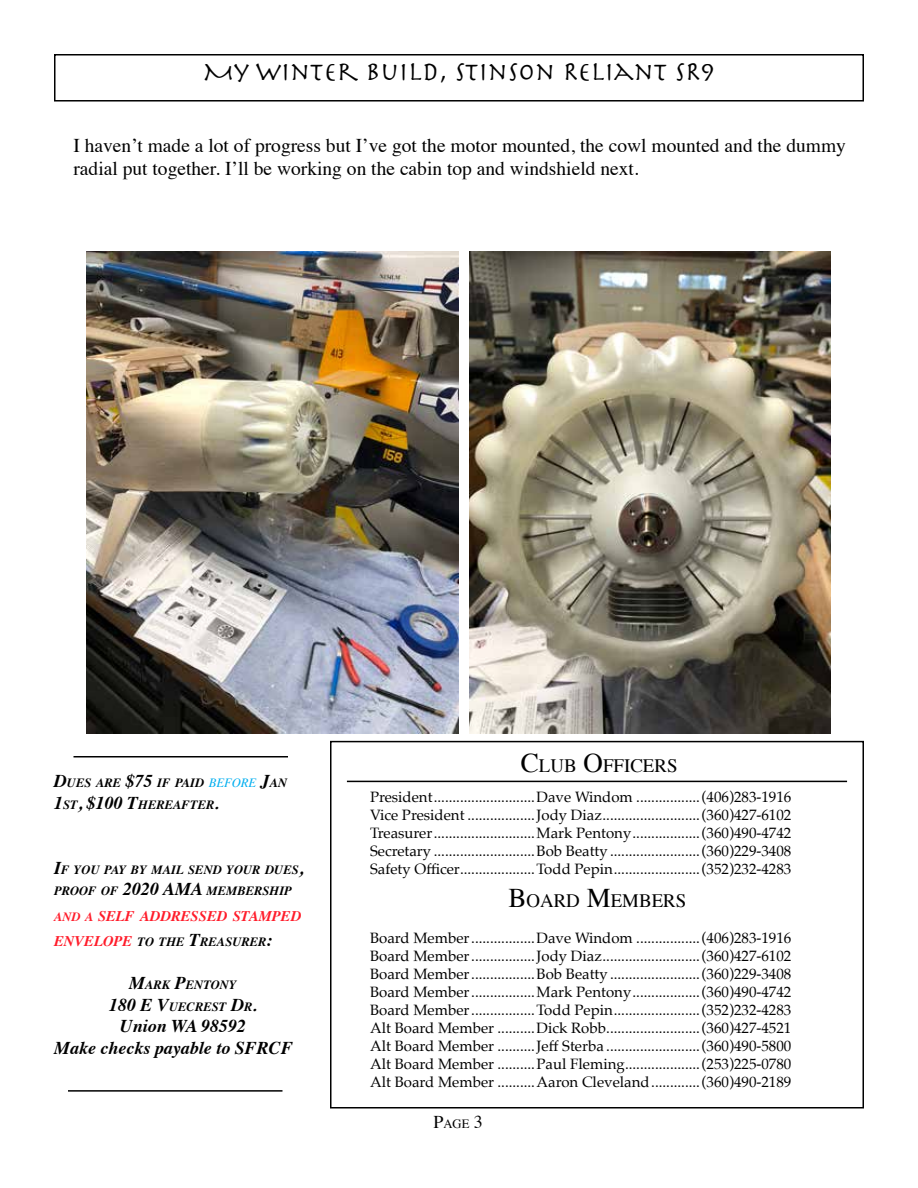
<style>
.page{position:relative;width:918px;height:1188px;background:#fff}
.page>*{position:absolute;margin:0;border:0;box-sizing:border-box;transform-origin:0 0}
.t1{font:27px "Herculanum";color:#000}
.t2{font:19.5px/23.4px "Times";color:#000}
.t3{font:18.9px "Times";color:#000}
.t4{font:italic 700 18px/21.6px "Times";color:#000}
.t5{font:15px/18px "Palatino";color:#000;text-align:justify}
.t6{font:italic 700 14.7px "Times";color:#ff1c2a}
.t7{font:italic 700 12.6px/21.6px "Times";color:#000}
.t8{font:12.6px "Times";color:#000}
.s1{font-size:18px}
.s2{font-weight:400;color:#00aeef}
.s3{font-size:12.6px}
.s4{font-size:14.7px;color:#ff1c2a}
.s5{font-size:27px}
</style>
<div class="page">
<div style="left:330px;top:741px;width:534px;height:367px;border:2px solid #000"></div>
<hr style="left:347px;top:781px;width:500px;height:1px;background:#000">
<hr style="left:74px;top:756px;width:214px;height:2px;background:#000">
<hr style="left:68px;top:1090px;width:214px;height:2px;background:#000">
<div style="left:54px;top:54px;width:810px;height:48px;border:2px solid #000"></div>
<img style="left:469px;top:252px;width:362px;height:482px">
<img style="left:86px;top:252px;width:373px;height:481px">
<h1 class="t1" style="left:203px;top:55px;width:514px">MY WINTER BUILD, STINSON RELIANT SR9</h1>
<h2 class="t2" style="left:73px;top:132px;width:774px">I haven’t made a lot of progress but I’ve got the motor mounted, the cowl mounted and the dummy radial put together. I’ll be working on the cabin top and windshield next.</h2>
<p class="t7" style="left:54px;top:771px;width:235px"><span class="s1">D</span>UES ARE <span class="s1">$75</span> IF PAID <span class="s2">BEFORE</span> <span class="s1">J</span>AN<br><span class="s1">1</span>ST<span class="s1">, $100 T</span>HEREAFTER<span class="s1">.</span></p>
<p class="t7" style="left:54px;top:858px;width:251px"><span class="s1">I</span>F YOU PAY BY MAIL SEND YOUR DUES<span class="s1">,<br></span>PROOF OF <span class="s1">2020 AMA</span></p>
<p class="t7" style="left:207px;top:879px;width:87px">MEMBERSHIP</p>
<p class="t6" style="left:54px;top:902px;width:249px"><span class="s3">AND A</span> SELF ADDRESSED STAMPED</p>
<p class="t7" style="left:54px;top:930px;width:220px"><span class="s4">ENVELOPE</span> TO THE <span class="s1">T</span>REASURER<span class="s1">:</span></p>
<p class="t7" style="left:109px;top:973px;width:149px;text-align:center"><span class="s1">M</span>ARK <span class="s1">P</span>ENTONY<br><span class="s1">180 E V</span>UECREST <span class="s1">D</span>R<span class="s1">.</span></p>
<p class="t4" style="left:54px;top:1014px;width:241px;text-indent:66px">Union WA 98592<br>Make checks payable to SFRCF</p>
<p class="t3" style="left:521px;top:748px;width:158px"><span class="s5">C</span>LUB <span class="s5">O</span>FFICERS</p>
<p class="t5" style="left:370px;top:788px;width:423px">President...........................Dave Windom .................(406)283-1916<br>Vice President ..................Jody Diaz..........................(360)427-6102<br>Treasurer...........................Mark Pentony..................(360)490-4742<br>Secretary ...........................Bob Beatty ........................(360)229-3408<br>Safety Officer....................Todd Pepin.......................(352)232-4283</p>
<p class="t3" style="left:508px;top:883px;width:179px"><span class="s5">B</span>OARD <span class="s5">M</span>EMB ERS</p>
<p class="t5" style="left:370px;top:929px;width:423px">Board Member.................Dave Windom .................(406)283-1916<br>Board Member.................Jody Diaz..........................(360)427-6102<br>Board Member.................Bob Beatty ........................(360)229-3408<br>Board Member.................Mark Pentony..................(360)490-4742<br>Board Member.................Todd Pepin.......................(352)232-4283<br>Alt Board Member ..........Dick Robb.........................(360)427-4521<br>Alt Board Member ..........Jeff Sterba .........................(360)490-5800<br>Alt Board Member ..........Paul Fleming....................(253)225-0780<br>Alt Board Member ..........Aaron Cleveland.............(360)490-2189</p>
<p class="t8" style="left:434px;top:1112px;width:51px"><span class="s1">P</span>AGE <span class="s1">3</span></p>
</div>
